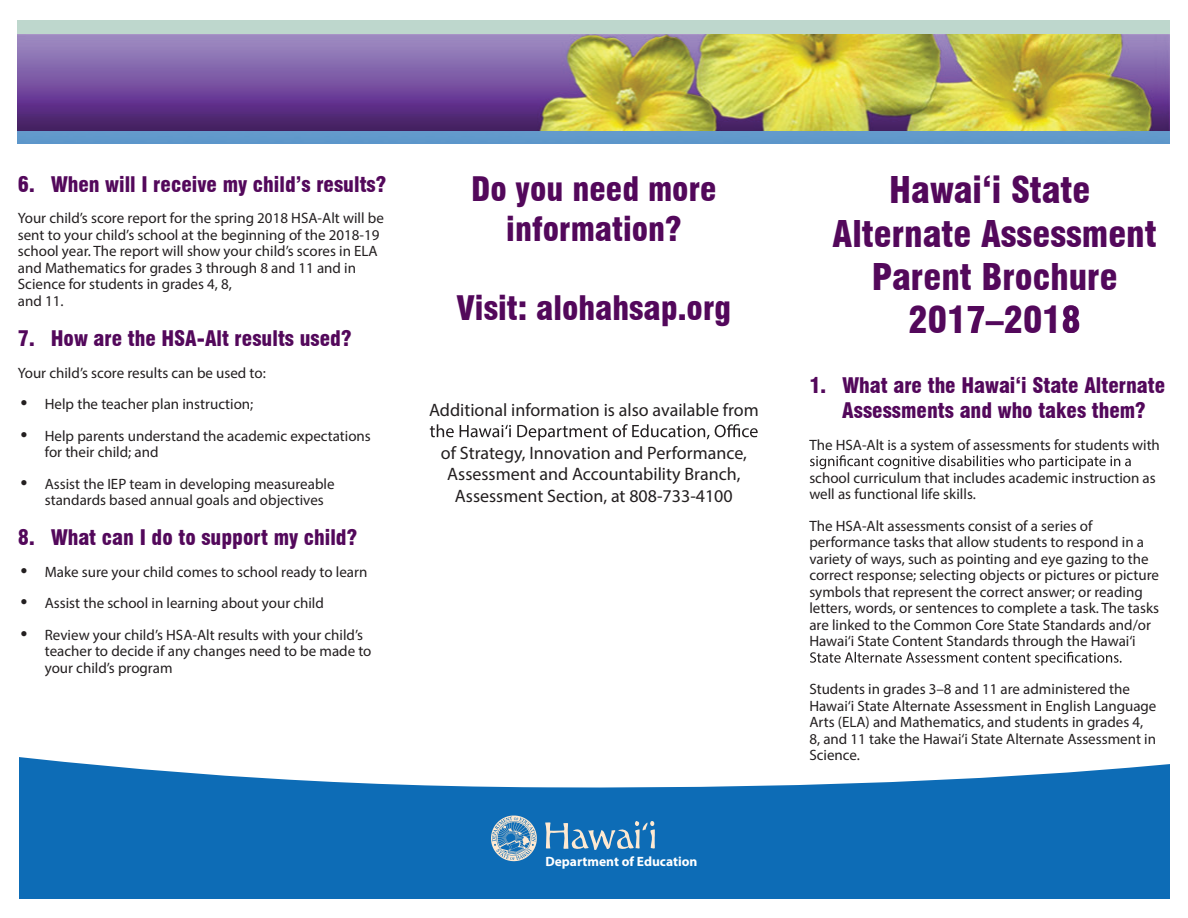
<style>
.page{position:relative;width:1188px;height:918px;background:#fff}
.page>*{position:absolute;margin:0;border:0;box-sizing:border-box;transform-origin:0 0}
.t1{font:900 condensed 36px/43.2px "Swiss 721 BT";color:#53085b;text-align:center}
.t2{font:900 condensed 33px/39.6px "Swiss 721 BT";color:#53085b;text-align:center}
.t3{font:900 condensed 21px/25.2px "Swiss 721 BT";color:#53085b}
.t4{font:18px/21.6px "Myriad Pro";color:#231f20;text-align:center}
.t5{font:15px/16.5px "Myriad Pro";color:#231f20}
.t6{font:700 13.5px "Myriad Pro";color:#fff}
.s1{font-family:"Futura";font-weight:500;font-stretch:condensed;font-size:16.5px}
</style>
<div class="page">
<div style="left:18px;top:131px;width:1152px;height:12px;background:#6199cb"></div>
<div style="left:18px;top:20px;width:1152px;height:111px;background:#bed7cd"></div>
<img style="left:18px;top:34px;width:1152px;height:97px">
<svg style="left:19px;top:757px;width:1151px;height:142px;fill:#0d6cb6"></svg>
<svg style="left:545px;top:821px;width:110px;height:29px"></svg>
<img style="left:491px;top:815px;width:47px;height:47px">
<svg style="left:430px;top:424px;width:328px;height:17px"></svg>
<svg style="left:810px;top:455px;width:321px;height:14px"></svg>
<svg style="left:810px;top:652px;width:312px;height:14px"></svg>
<h3 class="t3" style="left:18px;top:172px;width:370px">6. When will I receive my child’s results?</h3>
<p class="t5" style="left:18px;top:210px;width:368px">Your child’s score report for the spring 2018 HSA-Alt will be sent to your child’s school at the beginning of the 2018-19 school year. The report will show your child’s scores in ELA and Mathematics for grades 3 through 8 and 11 and in Science for students in grades 4, 8,<br>and 11.</p>
<h3 class="t3" style="left:18px;top:326px;width:335px">7. How are the HSA-Alt results used?</h3>
<p class="t5" style="left:18px;top:364px;width:249px">Your child’s score results can be used to:</p>
<p class="t5" style="left:18px;top:396px;width:237px"><span class="s1">•</span> Help the teacher plan instruction;</p>
<p class="t5" style="left:45px;top:427px;width:328px;text-indent:-27px"><span class="s1">•</span> Help parents understand the academic expectations for their child; and</p>
<p class="t5" style="left:45px;top:475px;width:291px;text-indent:-27px"><span class="s1">•</span> Assist the IEP team in developing measureable standards based annual goals and objectives</p>
<h3 class="t3" style="left:18px;top:525px;width:341px">8. What can I do to support my child?</h3>
<p class="t5" style="left:18px;top:563px;width:351px"><span class="s1">•</span> Make sure your child comes to school ready to learn</p>
<p class="t5" style="left:18px;top:595px;width:308px"><span class="s1">•</span> Assist the school in learning about your child</p>
<p class="t5" style="left:45px;top:626px;width:328px;text-indent:-27px"><span class="s1">•</span> Review your child’s HSA-Alt results with your child’s teacher to decide if any changes need to be made to your child’s program</p>
<h2 class="t2" style="left:471px;top:169px;width:247px">Do you need more information?</h2>
<h2 class="t2" style="left:456px;top:288px;width:276px">Visit: alohahsap.org</h2>
<p class="t4" style="left:429px;top:398px;width:331px">Additional information is also available from</p>
<p class="t4" style="left:441px;top:442px;width:307px">of Strategy, Innovation and Performance,<br>Assessment and Accountability Branch,<br>Assessment Section, at 808-733-4100</p>
<p class="t6" style="left:545px;top:852px;width:154px">Department of Education</p>
<h1 class="t1" style="left:833px;top:169px;width:326px">Hawai‘i State<br>Alternate Assessment<br>Parent Brochure<br>2017–2018</h1>
<h3 class="t3" style="left:842px;top:373px;width:324px;text-indent:-33px">1. What are the Hawai‘i State Alternate<br>Assessments and who takes them?</h3>
<p class="t5" style="left:809px;top:436px;width:352px">The HSA-Alt is a system of assessments for students with</p>
<p class="t5" style="left:809px;top:469px;width:348px">school curriculum that includes academic instruction as well as functional life skills.</p>
<p class="t5" style="left:809px;top:517px;width:351px">The HSA-Alt assessments consist of a series of performance tasks that allow students to respond in a variety of ways, such as pointing and eye gazing to the correct response; selecting objects or pictures or picture symbols that represent the correct answer; or reading letters, words, or sentences to complete a task. The tasks are linked to the Common Core State Standards and/or Hawai‘i State Content Standards through the Hawai‘i</p>
<p class="t5" style="left:809px;top:681px;width:349px">Students in grades 3–8 and 11 are administered the Hawai‘i State Alternate Assessment in English Language Arts (ELA) and Mathematics, and students in grades 4, 8, and 11 take the Hawai‘i State Alternate Assessment in Science.</p>
</div>
